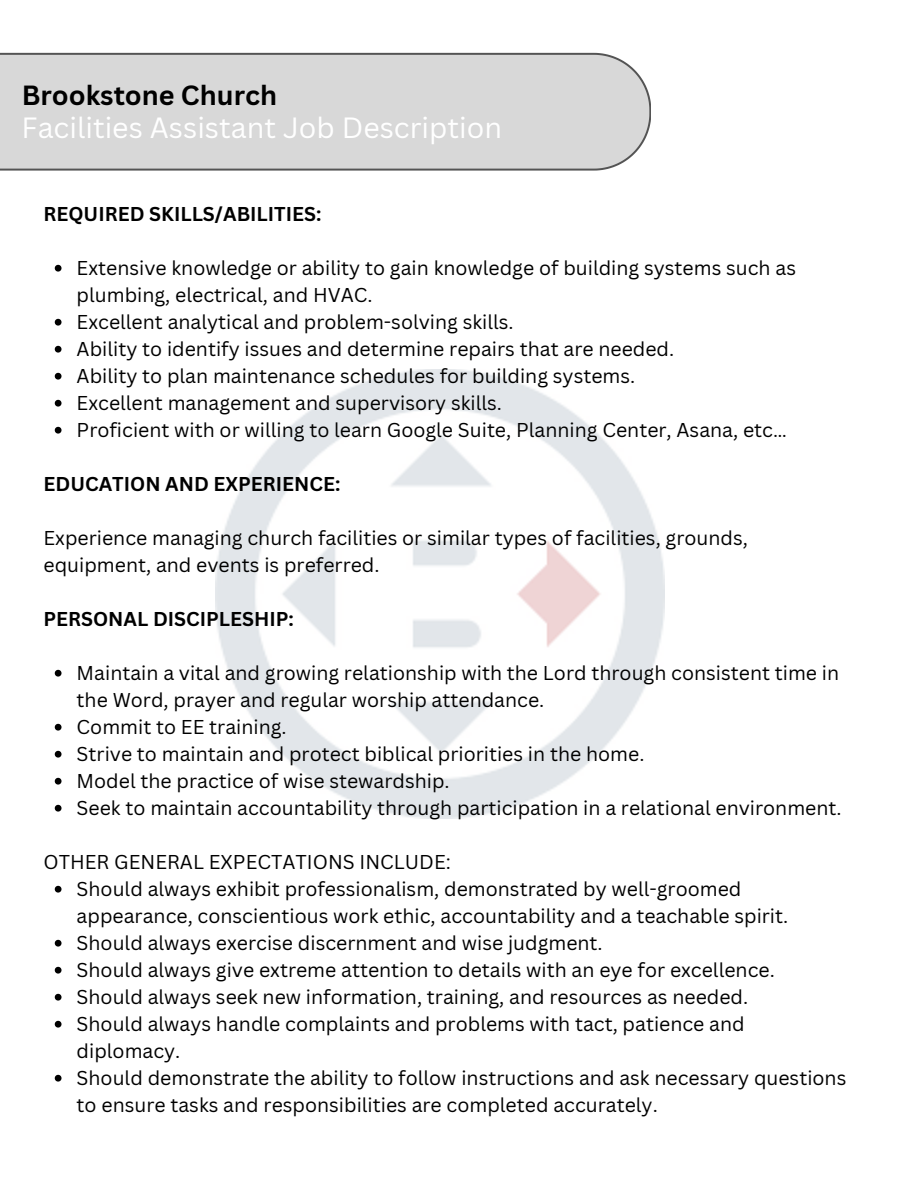
<style>
.page{position:relative;width:918px;height:1188px;background:#fff}
.page>*{position:absolute;margin:0;border:0;box-sizing:border-box;transform-origin:0 0}
.t1{font:28.5px "Canva Sans";color:#fff}
.t2{font:700 27px "Canva Sans";color:#000}
.t3{font:19.5px/27px "Canva Sans";color:#000}
.t4{font:700 19.5px "Canva Sans";color:#000}
</style>
<div class="page">
<div style="left:0;top:53px;width:651px;height:118px;background:#d8d8d8"></div>
<img style="left:215px;top:370px;width:449px;height:448px">
<svg style="left:55px;top:265px;width:7px;height:7px"></svg>
<svg style="left:55px;top:319px;width:7px;height:7px"></svg>
<svg style="left:55px;top:346px;width:7px;height:7px"></svg>
<svg style="left:55px;top:373px;width:7px;height:7px"></svg>
<svg style="left:55px;top:400px;width:7px;height:7px"></svg>
<svg style="left:55px;top:427px;width:7px;height:7px"></svg>
<svg style="left:55px;top:670px;width:7px;height:7px"></svg>
<svg style="left:55px;top:724px;width:7px;height:7px"></svg>
<svg style="left:55px;top:751px;width:7px;height:7px"></svg>
<svg style="left:55px;top:778px;width:7px;height:7px"></svg>
<svg style="left:55px;top:805px;width:7px;height:7px"></svg>
<svg style="left:55px;top:886px;width:7px;height:7px"></svg>
<svg style="left:55px;top:940px;width:7px;height:7px"></svg>
<svg style="left:55px;top:967px;width:7px;height:7px"></svg>
<svg style="left:55px;top:994px;width:7px;height:7px"></svg>
<svg style="left:55px;top:1021px;width:7px;height:7px"></svg>
<svg style="left:55px;top:1075px;width:7px;height:7px"></svg>
<h1 class="t2" style="left:22px;top:77px;width:257px">Brookstone Church</h1>
<p class="t1" style="left:22px;top:108px;width:482px">Facilities Assistant Job Description</p>
<h2 class="t4" style="left:44px;top:200px;width:279px">REQUIRED SKILLS/ABILITIES:</h2>
<h3 class="t3" style="left:77px;top:254px;width:721px">Extensive knowledge or ability to gain knowledge of building systems such as plumbing, electrical, and HVAC.</h3>
<p class="t3" style="left:77px;top:308px;width:439px">Excellent analytical and problem-solving skills.</p>
<p class="t3" style="left:77px;top:335px;width:599px">Ability to identify issues and determine repairs that are needed.</p>
<p class="t3" style="left:77px;top:362px;width:560px">Ability to plan maintenance schedules for building systems.</p>
<p class="t3" style="left:77px;top:389px;width:427px">Excellent management and supervisory skills.</p>
<p class="t3" style="left:77px;top:416px;width:712px">Proficient with or willing to learn Google Suite, Planning Center, Asana, etc…</p>
<p class="t4" style="left:44px;top:470px;width:298px">EDUCATION AND EXPERIENCE:</p>
<h3 class="t3" style="left:44px;top:524px;width:706px">Experience managing church facilities or similar types of facilities, grounds, equipment, and events is preferred.</h3>
<p class="t4" style="left:44px;top:605px;width:252px">PERSONAL DISCIPLESHIP:</p>
<h3 class="t3" style="left:77px;top:659px;width:764px">Maintain a vital and growing relationship with the Lord through consistent time in the Word, prayer and regular worship attendance.</h3>
<p class="t3" style="left:77px;top:713px;width:212px">Commit to EE training.</p>
<p class="t3" style="left:77px;top:740px;width:569px">Strive to maintain and protect biblical priorities in the home.</p>
<p class="t3" style="left:77px;top:767px;width:375px">Model the practice of wise stewardship.</p>
<p class="t3" style="left:77px;top:794px;width:767px">Seek to maintain accountability through participation in a relational environment.</p>
<p class="t3" style="left:44px;top:848px;width:409px">OTHER GENERAL EXPECTATIONS INCLUDE:</p>
<h4 class="t3" style="left:77px;top:875px;width:713px">Should always exhibit professionalism, demonstrated by well-groomed appearance, conscientious work ethic, accountability and a teachable spirit.</h4>
<p class="t3" style="left:77px;top:929px;width:528px">Should always exercise discernment and wise judgment.</p>
<p class="t3" style="left:77px;top:956px;width:700px">Should always give extreme attention to details with an eye for excellence.</p>
<p class="t3" style="left:77px;top:983px;width:673px">Should always seek new information, training, and resources as needed.</p>
<p class="t3" style="left:77px;top:1010px;width:670px">Should always handle complaints and problems with tact, patience and diplomacy.</p>
<p class="t3" style="left:77px;top:1064px;width:771px">Should demonstrate the ability to follow instructions and ask necessary questions to ensure tasks and responsibilities are completed accurately.</p>
</div>
